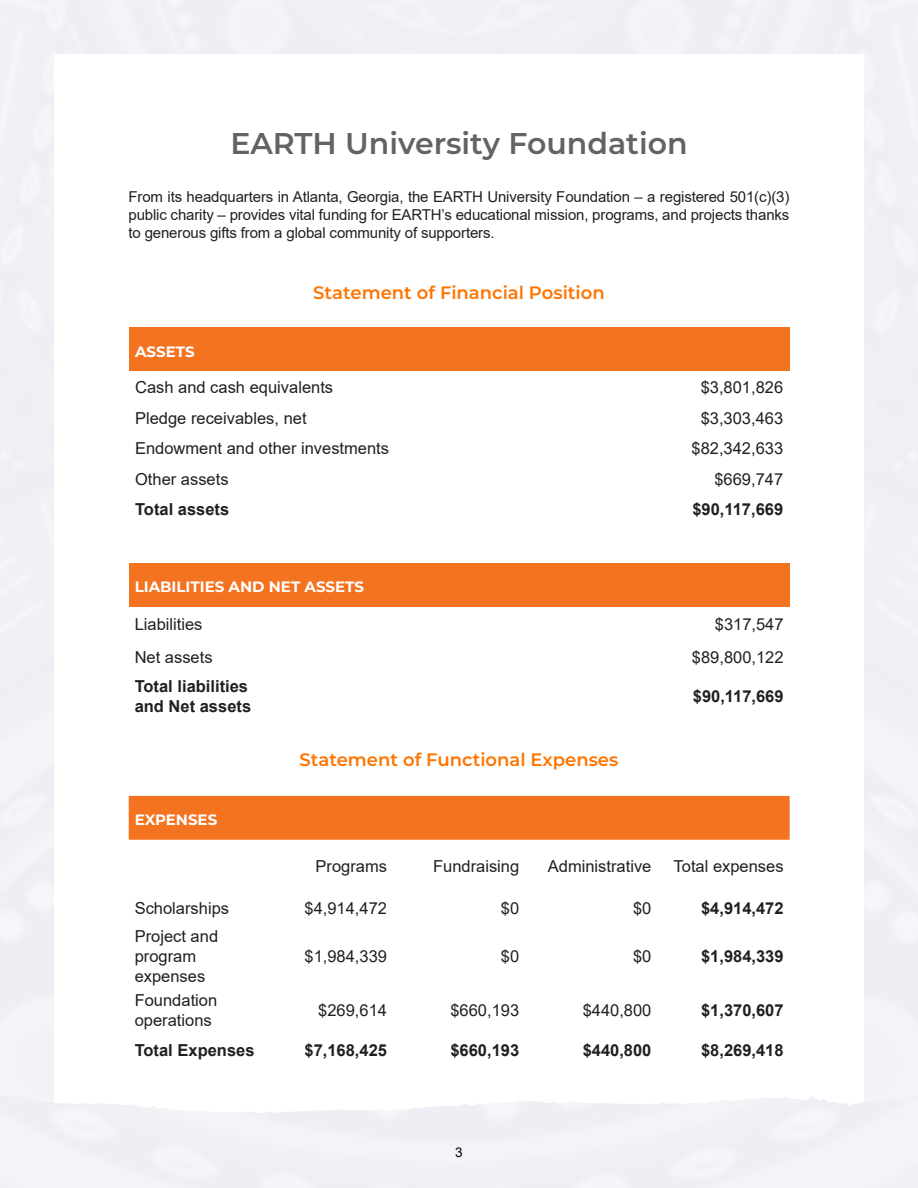
<style>
.page{position:relative;width:918px;height:1188px;background:#fff}
.page>*{position:absolute;margin:0;border:0;box-sizing:border-box;transform-origin:0 0}
.Oversized_Headline_T{font:600 30px "Montserrat";color:#636366}
.Body_Text_-_Indent{font:600 18px "Montserrat";color:#ff7400}
.t1{font:16.5px/19.8px "Arial";color:#231f20}
.t2{font:700 16.5px "Arial";color:#231f20}
.t3{font:15px/18px "Arial";letter-spacing:-.01em;color:#231f20;text-align:justify}
.t4{font:700 15px "Montserrat";color:#fff}
.t5{font:13.5px "Arial";color:#040503}
</style>
<div class="page">
<svg style="left:0;top:1095px;width:918px;height:93px;fill:#f1f2f6"></svg>
<img style="left:646px;top:1096px;width:267px;height:9px">
<div style="left:129px;top:327px;width:660px;height:44px;background:#f47321"></div>
<div style="left:129px;top:563px;width:661px;height:44px;background:#f47321"></div>
<div style="left:129px;top:796px;width:661px;height:44px;background:#f47321"></div>
<p class="Oversized_Headline_T" style="left:230px;top:122px;width:459px">EARTH University Foundation</p>
<p class="t3" style="left:129px;top:187px;width:662px">From its headquarters in Atlanta, Georgia, the EARTH University Foundation – a registered 501(c)(3) public charity – provides vital funding for EARTH’s educational mission, programs, and projects thanks to generous gifts from a global community of supporters.</p>
<p class="Body_Text_-_Indent" style="left:313px;top:279px;width:293px">Statement of Financial Position</p>
<p class="t4" style="left:135px;top:340px;width:61px">ASSETS</p>
<p class="t1" style="left:135px;top:377px;width:200px">Cash and cash equivalents</p>
<p class="t1" style="left:701px;top:377px;width:84px">$3,801,826</p>
<p class="t1" style="left:135px;top:408px;width:173px">Pledge receivables, net</p>
<p class="t1" style="left:701px;top:408px;width:84px">$3,303,463</p>
<p class="t1" style="left:135px;top:438px;width:256px">Endowment and other investments</p>
<p class="t1" style="left:692px;top:438px;width:93px">$82,342,633</p>
<p class="t1" style="left:135px;top:469px;width:95px">Other assets</p>
<p class="t1" style="left:714px;top:469px;width:70px">$669,747</p>
<p class="t2" style="left:135px;top:498px;width:96px">Total assets</p>
<p class="t2" style="left:692px;top:498px;width:92px">$90,117,669</p>
<p class="t4" style="left:135px;top:576px;width:231px">LIABILITIES AND NET ASSETS</p>
<p class="t1" style="left:135px;top:614px;width:69px">Liabilities</p>
<p class="t1" style="left:715px;top:614px;width:70px">$317,547</p>
<p class="t1" style="left:135px;top:647px;width:79px">Net assets</p>
<p class="t1" style="left:692px;top:647px;width:93px">$89,800,122</p>
<p class="t2" style="left:135px;top:674px;width:115px">Total liabilities</p>
<p class="t2" style="left:135px;top:694px;width:118px">and Net assets</p>
<p class="t2" style="left:693px;top:684px;width:92px">$90,117,669</p>
<p class="t4" style="left:135px;top:809px;width:84px">EXPENSES</p>
<p class="Body_Text_-_Indent" style="left:300px;top:747px;width:320px">Statement of Functional Expenses</p>
<p class="t1" style="left:316px;top:856px;width:73px">Programs</p>
<p class="t1" style="left:433px;top:856px;width:88px">Fundraising</p>
<p class="t1" style="left:548px;top:856px;width:105px">Administrative</p>
<p class="t1" style="left:674px;top:856px;width:112px">Total expenses</p>
<p class="t1" style="left:135px;top:899px;width:96px">Scholarships</p>
<p class="t1" style="left:305px;top:899px;width:84px">$4,914,472</p>
<p class="t1" style="left:501px;top:899px;width:20px">$0</p>
<p class="t1" style="left:633px;top:899px;width:20px">$0</p>
<p class="t2" style="left:701px;top:897px;width:84px">$4,914,472</p>
<p class="t1" style="left:135px;top:926px;width:85px">Project and</p>
<p class="t1" style="left:135px;top:946px;width:72px">program expenses</p>
<p class="t1" style="left:305px;top:946px;width:84px">$1,984,339</p>
<p class="t1" style="left:501px;top:946px;width:20px">$0</p>
<p class="t1" style="left:633px;top:946px;width:20px">$0</p>
<p class="t2" style="left:701px;top:944px;width:84px">$1,984,339</p>
<p class="t1" style="left:135px;top:991px;width:84px">Foundation</p>
<p class="t1" style="left:135px;top:1010px;width:79px">operations</p>
<p class="t1" style="left:318px;top:1001px;width:70px">$269,614</p>
<p class="t1" style="left:450px;top:1001px;width:70px">$660,193</p>
<p class="t1" style="left:583px;top:1001px;width:70px">$440,800</p>
<p class="t2" style="left:701px;top:999px;width:84px">$1,370,607</p>
<p class="t2" style="left:135px;top:1039px;width:121px">Total Expenses</p>
<p class="t2" style="left:305px;top:1039px;width:84px">$7,168,425</p>
<p class="t2" style="left:450px;top:1039px;width:70px">$660,193</p>
<p class="t2" style="left:583px;top:1039px;width:70px">$440,800</p>
<p class="t2" style="left:701px;top:1039px;width:84px">$8,269,418</p>
<p class="t5" style="left:455px;top:1143px;width:9px">3</p>
</div>
